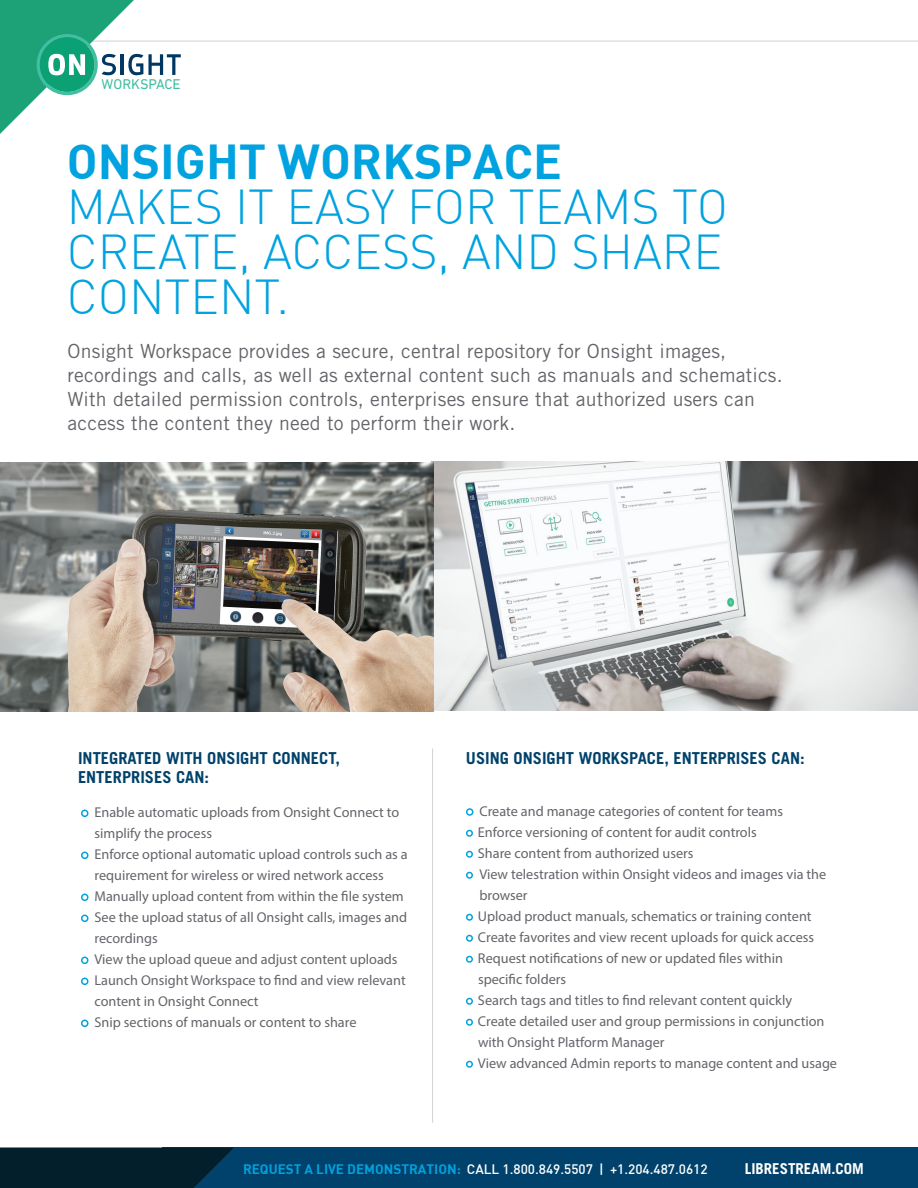
<style>
.page{position:relative;width:918px;height:1188px;background:#fff}
.page>*{position:absolute;margin:0;border:0;box-sizing:border-box;transform-origin:0 0}
.t1{font:300 48px/45px "DIN";color:#00a2df}
.t2{font:700 48px "DIN";color:#00a2df}
.t3{font:19.5px/24px "Trade Gothic";letter-spacing:.01em;color:#63656a}
.t4{font:700 16.5px/19.5px "Trade Gothic";color:#00426b}
.t5{font:700 15px "Trade Gothic";color:#fff}
.t6{font:14.4px "DIN Next LT Pro";color:#42bea0}
.t7{font:14.25px/21px "Myriad Pro";color:#63656a}
.t8{font:500 13.5px "DIN";color:#fff}
.s1{font-weight:700;color:#00a2df}
</style>
<div class="page">
<hr style="left:54px;top:40px;width:864px;height:2px;background:#d7d6d7">
<div style="left:162px;top:1148px;width:756px;height:40px;background:#00426b"></div>
<svg style="left:0;top:1148px;width:233px;height:40px;background:#022131"></svg>
<svg style="left:0;top:0;width:181px;height:134px"></svg>
<div style="left:466px;top:808px;width:7px;height:8px;border:2px solid #00a2df;border-radius:50%"></div>
<div style="left:466px;top:830px;width:7px;height:7px;border:2px solid #00a2df;border-radius:50%"></div>
<div style="left:466px;top:851px;width:7px;height:7px;border:2px solid #00a2df;border-radius:50%"></div>
<div style="left:466px;top:872px;width:7px;height:7px;border:2px solid #00a2df;border-radius:50%"></div>
<div style="left:466px;top:914px;width:7px;height:7px;border:2px solid #00a2df;border-radius:50%"></div>
<div style="left:466px;top:935px;width:7px;height:7px;border:2px solid #00a2df;border-radius:50%"></div>
<div style="left:466px;top:956px;width:7px;height:7px;border:2px solid #00a2df;border-radius:50%"></div>
<div style="left:466px;top:998px;width:7px;height:7px;border:2px solid #00a2df;border-radius:50%"></div>
<div style="left:466px;top:1019px;width:7px;height:7px;border:2px solid #00a2df;border-radius:50%"></div>
<div style="left:466px;top:1061px;width:7px;height:7px;border:2px solid #00a2df;border-radius:50%"></div>
<div style="left:81px;top:810px;width:7px;height:7px;border:2px solid #00a2df;border-radius:50%"></div>
<div style="left:81px;top:852px;width:7px;height:7px;border:2px solid #00a2df;border-radius:50%"></div>
<div style="left:81px;top:894px;width:7px;height:7px;border:2px solid #00a2df;border-radius:50%"></div>
<div style="left:81px;top:915px;width:7px;height:7px;border:2px solid #00a2df;border-radius:50%"></div>
<div style="left:81px;top:957px;width:7px;height:7px;border:2px solid #00a2df;border-radius:50%"></div>
<div style="left:81px;top:978px;width:7px;height:7px;border:2px solid #00a2df;border-radius:50%"></div>
<div style="left:81px;top:1020px;width:7px;height:7px;border:2px solid #00a2df;border-radius:50%"></div>
<img style="left:433px;top:462px;width:485px;height:248px">
<img style="left:0;top:462px;width:433px;height:249px">
<hr style="left:432px;top:748px;width:1px;height:375px;background:#d7d6d7">
<p class="t6" style="left:102px;top:76px;width:81px">WORKSPACE</p>
<p class="t2" style="left:67px;top:130px;width:497px">ONSIGHT WORKSPACE</p>
<p class="t1" style="left:67px;top:183px;width:663px">MAKES IT EASY FOR TEAMS TO<br>CREATE, ACCESS, AND SHARE<br>CONTENT.</p>
<p class="t3" style="left:68px;top:339px;width:717px">Onsight Workspace provides a secure, central repository for Onsight images, recordings and calls, as well as external content such as manuals and schematics.<br>With detailed permission controls, enterprises ensure that authorized users can access the content they need to perform their work.</p>
<p class="t4" style="left:78px;top:748px;width:263px">INTEGRATED WITH ONSIGHT CONNECT,<br>ENTERPRISES CAN:</p>
<p class="t7" style="left:94px;top:802px;width:306px">Enable automatic uploads from Onsight Connect to simplify the process</p>
<p class="t7" style="left:94px;top:844px;width:315px">Enforce optional automatic upload controls such as a requirement for wireless or wired network access</p>
<p class="t7" style="left:94px;top:886px;width:311px">Manually upload content from within the file system</p>
<p class="t7" style="left:94px;top:907px;width:314px">See the upload status of all Onsight calls, images and recordings</p>
<p class="t7" style="left:94px;top:949px;width:305px">View the upload queue and adjust content uploads</p>
<p class="t7" style="left:94px;top:970px;width:313px">Launch Onsight Workspace to find and view relevant content in Onsight Connect</p>
<p class="t7" style="left:94px;top:1012px;width:263px">Snip sections of manuals or content to share</p>
<p class="t4" style="left:466px;top:748px;width:340px">USING ONSIGHT WORKSPACE, ENTERPRISES CAN:</p>
<p class="t7" style="left:479px;top:800px;width:305px">Create and manage categories of content for teams</p>
<p class="t7" style="left:478px;top:821px;width:280px">Enforce versioning of content for audit controls</p>
<p class="t7" style="left:478px;top:842px;width:217px">Share content from authorized users</p>
<p class="t7" style="left:479px;top:863px;width:348px">View telestration within Onsight videos and images via the browser</p>
<p class="t7" style="left:478px;top:905px;width:335px">Upload product manuals, schematics or training content</p>
<p class="t7" style="left:478px;top:926px;width:338px">Create favorites and view recent uploads for quick access</p>
<p class="t7" style="left:478px;top:947px;width:307px">Request notifications of new or updated files within specific folders</p>
<p class="t7" style="left:478px;top:989px;width:316px">Search tags and titles to find relevant content quickly</p>
<p class="t7" style="left:478px;top:1010px;width:348px">Create detailed user and group permissions in conjunction with Onsight Platform Manager</p>
<p class="t7" style="left:478px;top:1052px;width:361px">View advanced Admin reports to manage content and usage</p>
<p class="t8" style="left:243px;top:1160px;width:466px"><span class="s1">REQUEST A LIVE DEMONSTRATION:</span> CALL 1.800.849.5507 | +1.204.487.0612</p>
<p class="t5" style="left:745px;top:1159px;width:121px">LIBRESTREAM.COM</p>
</div>
